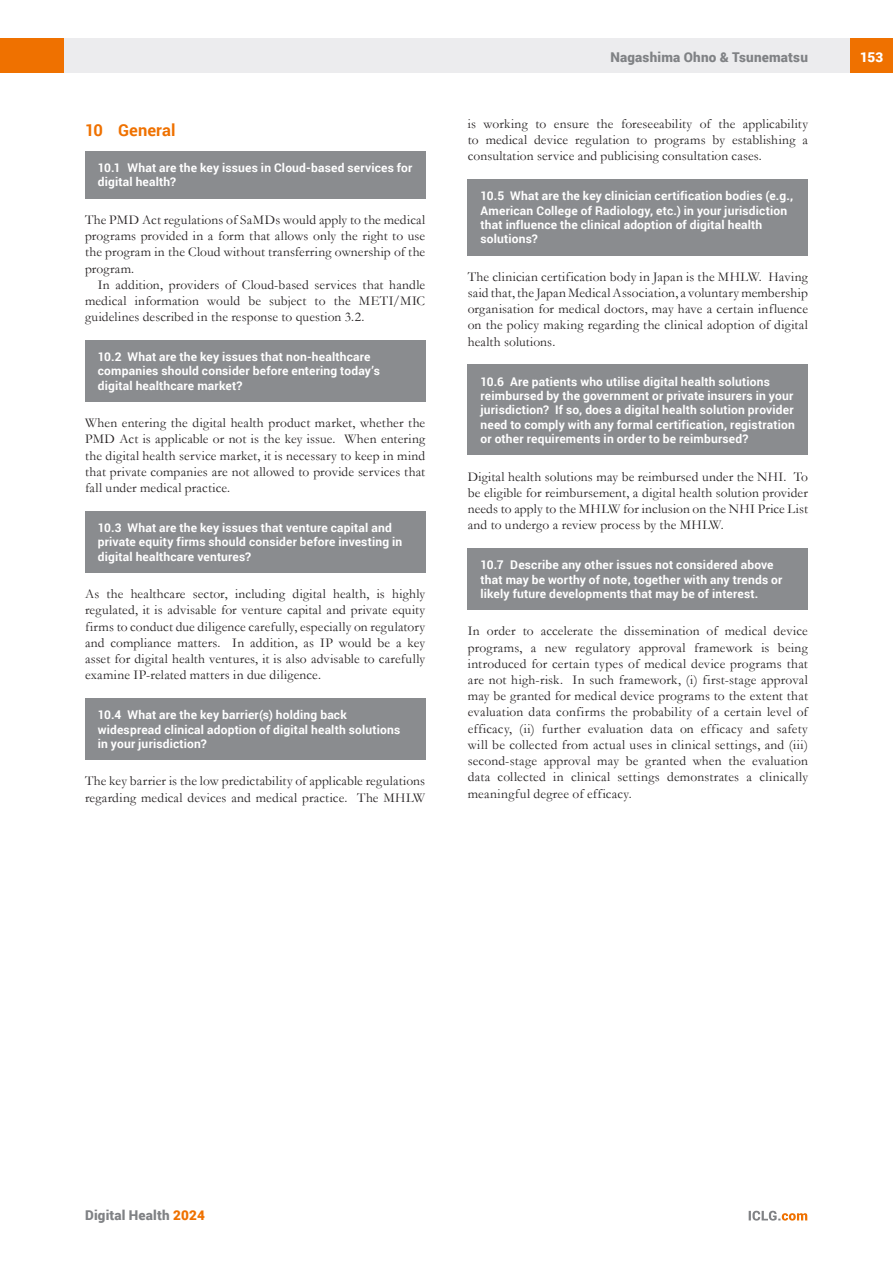
<style>
.page{position:relative;width:893px;height:1263px;background:#fff}
.page>*{position:absolute;margin:0;border:0;box-sizing:border-box;transform-origin:0 0}
.t1{font:700 16.5px "Roboto";letter-spacing:.005em;color:#ef7100}
.t2{font:13.5px/16.2px "Garamond";letter-spacing:.01em;color:#231f20;text-align:justify}
.t3{font:900 13.5px "Roboto";letter-spacing:.015em;color:#808285}
.t4{font:900 13.5px "Roboto";color:#fff}
.t5{font:700 12px/14.4px "Roboto";letter-spacing:.015em;color:#fff}
.s1{color:#ef7100}
</style>
<div class="page">
<div style="left:64px;top:38px;width:786px;height:34px;background:#ececee"></div>
<div style="left:850px;top:38px;width:43px;height:34px;background:#ef7100"></div>
<div style="left:0;top:38px;width:64px;height:34px;background:#ef7100"></div>
<svg style="left:749px;top:1211px;width:58px;height:9px"></svg>
<div style="left:468px;top:179px;width:340px;height:76px;background:#8a8c8f"></div>
<div style="left:468px;top:364px;width:340px;height:91px;background:#8a8c8f"></div>
<div style="left:468px;top:548px;width:340px;height:62px;background:#8a8c8f"></div>
<div style="left:85px;top:151px;width:340px;height:47px;background:#8a8c8f"></div>
<div style="left:85px;top:340px;width:340px;height:62px;background:#8a8c8f"></div>
<div style="left:85px;top:511px;width:340px;height:62px;background:#8a8c8f"></div>
<div style="left:85px;top:698px;width:340px;height:62px;background:#8a8c8f"></div>
<p class="t1" style="left:85px;top:119px;width:92px">10 General</p>
<p class="t5" style="left:98px;top:160px;width:316px">10.1 What are the key issues in Cloud-based services for digital health?</p>
<p class="t2" style="left:85px;top:211px;width:342px">The PMD Act regulations of SaMDs would apply to the medical programs provided in a form that allows only the right to use the program in the Cloud without transferring ownership of the program.</p>
<p class="t2" style="left:85px;top:276px;width:342px;text-indent:13px">In addition, providers of Cloud-based services that handle medical information would be subject to the METI/MIC guidelines described in the response to question 3.2.</p>
<p class="t5" style="left:98px;top:349px;width:284px">10.2 What are the key issues that non-healthcare companies should consider before entering today’s digital healthcare market?</p>
<p class="t2" style="left:85px;top:415px;width:342px">When entering the digital health product market, whether the PMD Act is applicable or not is the key issue. When entering the digital health service market, it is necessary to keep in mind that private companies are not allowed to provide services that fall under medical practice.</p>
<p class="t5" style="left:98px;top:520px;width:306px">10.3 What are the key issues that venture capital and private equity firms should consider before investing in digital healthcare ventures?</p>
<p class="t2" style="left:85px;top:586px;width:342px">As the healthcare sector, including digital health, is highly regulated, it is advisable for venture capital and private equity firms to conduct due diligence carefully, especially on regulatory and compliance matters. In addition, as IP would be a key asset for digital health ventures, it is also advisable to carefully examine IP-related matters in due diligence.</p>
<p class="t5" style="left:98px;top:707px;width:304px">10.4 What are the key barrier(s) holding back widespread clinical adoption of digital health solutions in your jurisdiction?</p>
<p class="t2" style="left:85px;top:773px;width:342px">The key barrier is the low predictability of applicable regulations regarding medical devices and medical practice. The MHLW</p>
<p class="t3" style="left:610px;top:48px;width:199px">Nagashima Ohno &amp; Tsunematsu</p>
<p class="t4" style="left:860px;top:48px;width:25px">153</p>
<p class="t2" style="left:468px;top:115px;width:342px">is working to ensure the foreseeability of the applicability to medical device regulation to programs by establishing a consultation service and publicising consultation cases.</p>
<p class="t5" style="left:480px;top:188px;width:314px">10.5 What are the key clinician certification bodies (e.g., American College of Radiology, etc.) in your jurisdiction that influence the clinical adoption of digital health solutions?</p>
<p class="t2" style="left:468px;top:268px;width:342px">The clinician certification body in Japan is the MHLW. Having said that, the Japan Medical Association, a voluntary membership organisation for medical doctors, may have a certain influence on the policy making regarding the clinical adoption of digital health solutions.</p>
<p class="t5" style="left:480px;top:374px;width:316px">10.6 Are patients who utilise digital health solutions reimbursed by the government or private insurers in your jurisdiction? If so, does a digital health solution provider need to comply with any formal certification, registration or other requirements in order to be reimbursed?</p>
<p class="t2" style="left:468px;top:468px;width:342px">Digital health solutions may be reimbursed under the NHI. To be eligible for reimbursement, a digital health solution provider needs to apply to the MHLW for inclusion on the NHI Price List and to undergo a review process by the MHLW.</p>
<p class="t5" style="left:480px;top:557px;width:303px">10.7 Describe any other issues not considered above that may be worthy of note, together with any trends or likely future developments that may be of interest.</p>
<p class="t2" style="left:468px;top:623px;width:342px">In order to accelerate the dissemination of medical device programs, a new regulatory approval framework is being introduced for certain types of medical device programs that are not high-risk. In such framework, (i) first-stage approval may be granted for medical device programs to the extent that evaluation data confirms the probability of a certain level of efficacy, (ii) further evaluation data on efficacy and safety will be collected from actual uses in clinical settings, and (iii) second-stage approval may be granted when the evaluation data collected in clinical settings demonstrates a clinically meaningful degree of efficacy.</p>
<p class="t3" style="left:85px;top:1206px;width:121px">Digital Health <span class="s1">2024</span></p>
</div>
